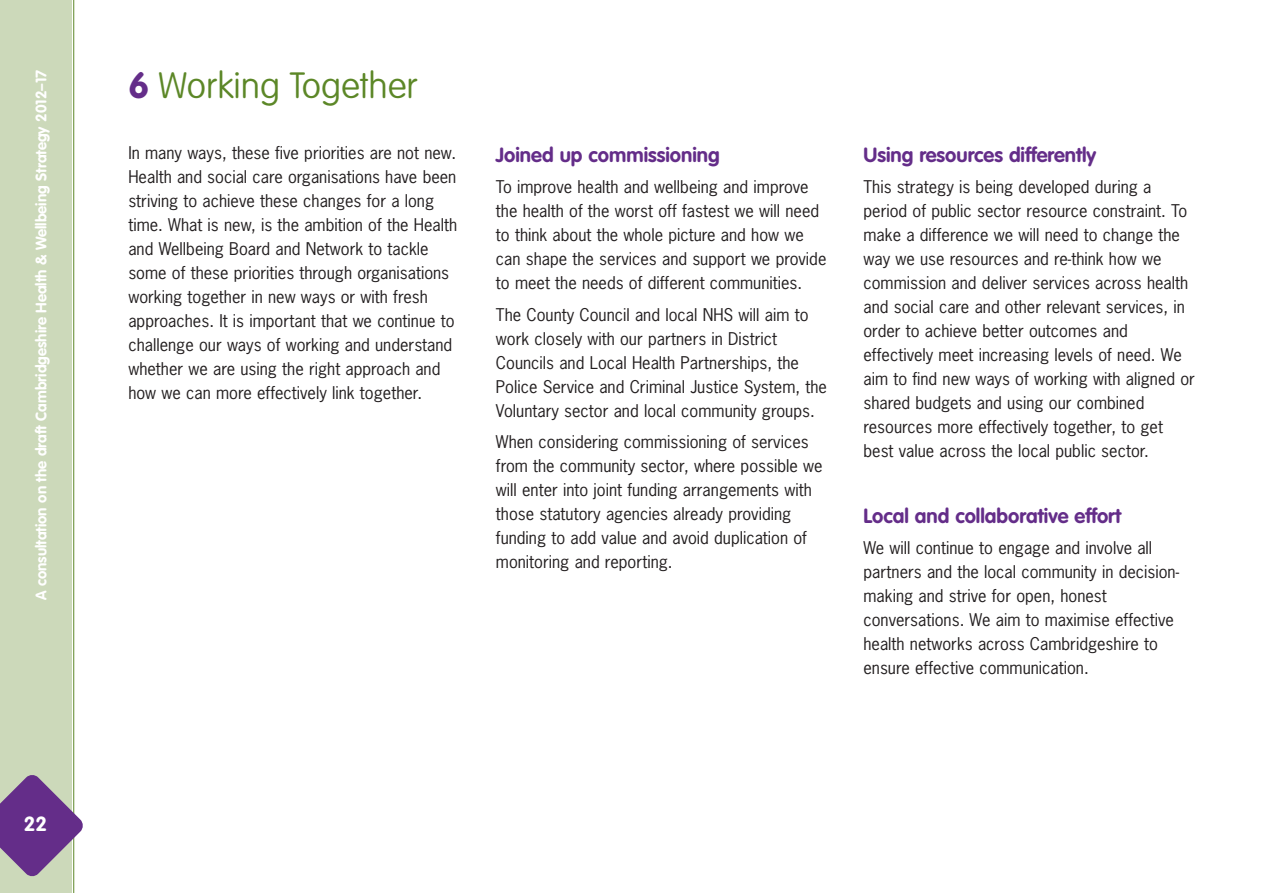
<style>
.page{position:relative;width:1263px;height:893px;background:#fff}
.page>*{position:absolute;margin:0;border:0;box-sizing:border-box;transform-origin:0 0}
.t1{font:100 36px "VAG Rounded";color:#5c8727}
.t2{font:700 20.25px "VAG Rounded";color:#642d89}
.t3{font:700 20.25px "VAG Rounded";color:#fff}
.t4{font:16.5px/24px "News Gothic";color:#231f20}
.t5{font:700 15px "VAG Rounded";color:#fff}
.s1{font-weight:700;color:#642d89}
</style>
<div class="page">
<div style="left:0;top:0;width:72px;height:893px;background:#ccd9ba"></div>
<hr style="left:73px;top:0;width:1px;height:893px;background:#5c8727">
<svg style="left:0;top:774px;width:83px;height:103px"></svg>
<p class="t5" style="left:35px;top:600px;width:532px;rotate:-90deg">A consultation on the draft Cambridgeshire Health &amp; Wellbeing Strategy 2012–17</p>
<p class="t3" style="left:24px;top:816px;width:25px">22</p>
<h1 class="t1" style="left:128px;top:70px;width:291px"><span class="s1">6</span> Working Together</h1>
<p class="t4" style="left:128px;top:142px;width:330px">In many ways, these five priorities are not new.<br>Health and social care organisations have been striving to achieve these changes for a long time. What is new, is the ambition of the Health and Wellbeing Board and Network to tackle some of these priorities through organisations working together in new ways or with fresh approaches. It is important that we continue to challenge our ways of working and understand whether we are using the right approach and how we can more effectively link together.</p>
<p class="t2" style="left:496px;top:146px;width:225px">Joined up commissioning</p>
<p class="t4" style="left:496px;top:177px;width:332px">To improve health and wellbeing and improve the health of the worst off fastest we will need to think about the whole picture and how we can shape the services and support we provide to meet the needs of different communities.</p>
<p class="t4" style="left:496px;top:304px;width:332px">The County Council and local NHS will aim to work closely with our partners in District Councils and Local Health Partnerships, the Police Service and Criminal Justice System, the Voluntary sector and local community groups.</p>
<p class="t4" style="left:496px;top:431px;width:328px">When considering commissioning of services from the community sector, where possible we will enter into joint funding arrangements with those statutory agencies already providing funding to add value and avoid duplication of monitoring and reporting.</p>
<p class="t2" style="left:863px;top:146px;width:234px">Using resources differently</p>
<p class="t4" style="left:863px;top:177px;width:333px">This strategy is being developed during a period of public sector resource constraint. To make a difference we will need to change the way we use resources and re-think how we commission and deliver services across health and social care and other relevant services, in order to achieve better outcomes and effectively meet increasing levels of need. We aim to find new ways of working with aligned or shared budgets and using our combined resources more effectively together, to get best value across the local public sector.</p>
<p class="t2" style="left:863px;top:507px;width:259px">Local and collaborative effort</p>
<p class="t4" style="left:863px;top:537px;width:317px">We will continue to engage and involve all partners and the local community in decision&shy;making and strive for open, honest conversations. We aim to maximise effective health networks across Cambridgeshire to ensure effective communication.</p>
</div>
